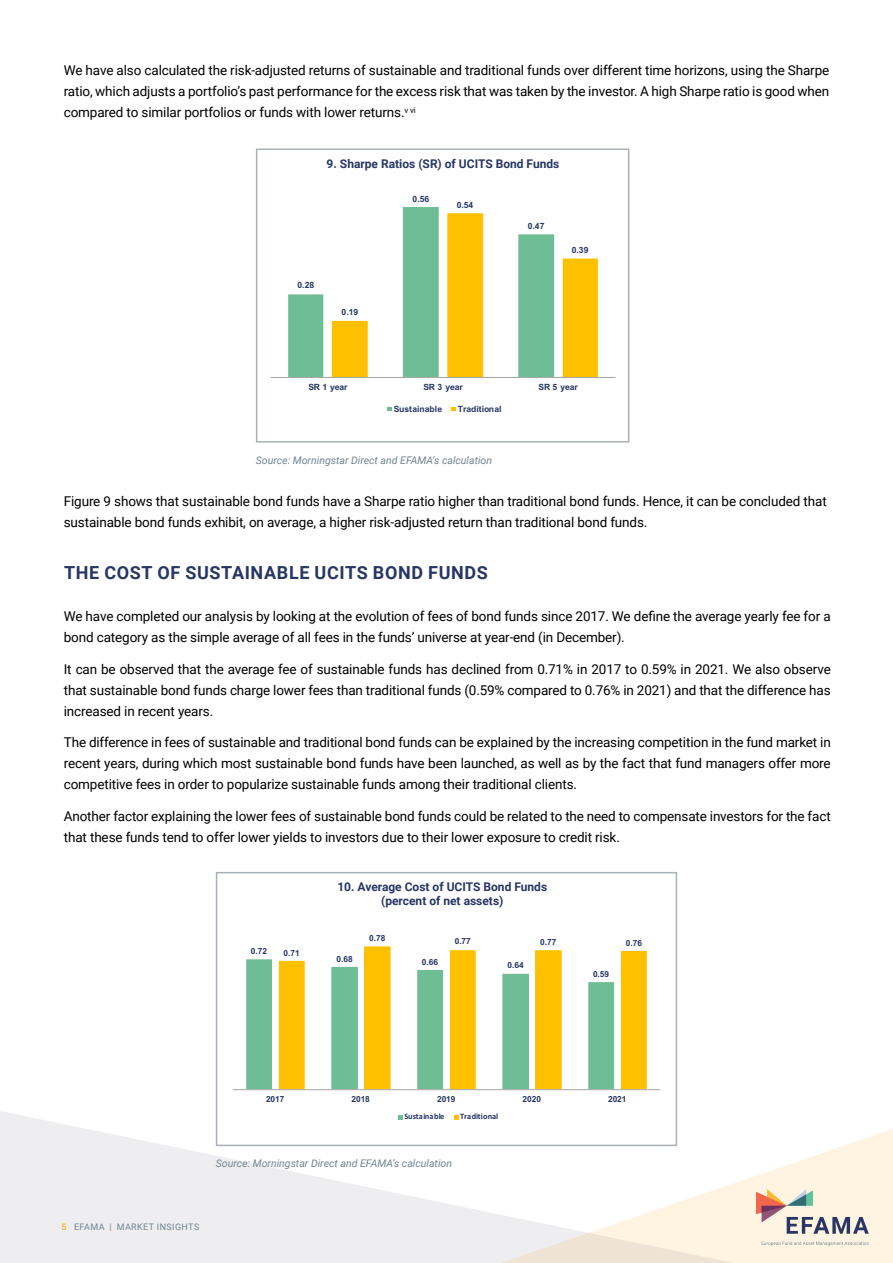
<style>
.page{position:relative;width:893px;height:1263px;background:#fff}
.page>*{position:absolute;margin:0;border:0;box-sizing:border-box;transform-origin:0 0}
.t1{font:700 18px "Roboto";letter-spacing:.035em;color:#273665}
.t2{font:13.5px/21px "Roboto";letter-spacing:-.01em;color:#000;text-align:justify}
.t3{font:700 12px "Roboto";color:#273665}
.t4{font:italic 10.5px "Roboto";color:#6f8490}
.t5{font:9px "Roboto";letter-spacing:.045em;color:#6f8490}
.t6{font:700 8.55px "Arial";letter-spacing:-.01em;color:#263665}
.t7{font:700 8.4px "Arial";letter-spacing:-.01em;color:#263665}
.t8{font:700 8.4px "Calibri";letter-spacing:.01em;color:#263665}
.s1{font-weight:700;color:#fdb933}
</style>
<div class="page">
<svg style="left:734px;top:1129px;width:159px;height:134px;fill:#fff4e2"></svg>
<svg style="left:0;top:1111px;width:734px;height:152px;fill:#eeeef0"></svg>
<svg style="left:762px;top:1241px;width:107px;height:5px"></svg>
<svg style="left:756px;top:1189px;width:113px;height:45px;background:#d5c7be"></svg>
<div style="left:256px;top:148px;width:373px;height:294px;border:2px solid #a9b0ba"></div>
<div style="left:216px;top:872px;width:461px;height:274px;border:2px solid #a9b0ba"></div>
<svg style="left:288px;top:207px;width:151px;height:170px"></svg>
<svg style="left:332px;top:213px;width:266px;height:164px"></svg>
<hr style="left:271px;top:377px;width:344px;height:1px;background:#a6a6a6">
<svg style="left:387px;top:407px;width:5px;height:4px"></svg>
<svg style="left:451px;top:407px;width:5px;height:4px"></svg>
<div style="left:227px;top:921px;width:439px;height:208px;background:#fff"></div>
<svg style="left:246px;top:959px;width:33px;height:130px;fill:#6fbd95"></svg>
<svg style="left:279px;top:946px;width:368px;height:143px"></svg>
<hr style="left:233px;top:1089px;width:427px;height:1px;background:#a6a6a6">
<svg style="left:398px;top:1115px;width:5px;height:5px"></svg>
<svg style="left:454px;top:1115px;width:4px;height:5px"></svg>
<p class="t2" style="left:64px;top:59px;width:767px">We have also calculated the risk-adjusted returns of sustainable and traditional funds over different time horizons, using the Sharpe ratio, which adjusts a portfolio’s past performance for the excess risk that was taken by the investor. A high Sharpe ratio is good when compared to similar portfolios or funds with lower returns.<sup>v</sup> <sup>vi</sup></p>
<p class="t3" style="left:327px;top:155px;width:234px">9. Sharpe Ratios (SR) of UCITS Bond Funds</p>
<p class="t6" style="left:298px;top:279px;width:18px">0.28</p>
<p class="t6" style="left:342px;top:306px;width:18px">0.19</p>
<p class="t6" style="left:413px;top:193px;width:18px">0.56</p>
<p class="t6" style="left:457px;top:199px;width:18px">0.54</p>
<p class="t6" style="left:528px;top:220px;width:18px">0.47</p>
<p class="t6" style="left:572px;top:244px;width:18px">0.39</p>
<p class="t6" style="left:308px;top:381px;width:41px">SR 1 year</p>
<p class="t6" style="left:423px;top:381px;width:41px">SR 3 year</p>
<p class="t6" style="left:539px;top:381px;width:41px">SR 5 year</p>
<p class="t6" style="left:394px;top:403px;width:50px">Sustainable</p>
<p class="t6" style="left:458px;top:403px;width:45px">Traditional</p>
<p class="t4" style="left:256px;top:452px;width:238px">Source: Morningstar Direct and EFAMA’s calculation</p>
<p class="t2" style="left:64px;top:490px;width:764px">Figure 9 shows that sustainable bond funds have a Sharpe ratio higher than traditional bond funds. Hence, it can be concluded that sustainable bond funds exhibit, on average, a higher risk-adjusted return than traditional bond funds.</p>
<p class="t1" style="left:64px;top:560px;width:425px">THE COST OF SUSTAINABLE UCITS BOND FUNDS</p>
<p class="t2" style="left:64px;top:605px;width:768px">We have completed our analysis by looking at the evolution of fees of bond funds since 2017. We define the average yearly fee for a bond category as the simple average of all fees in the funds’ universe at year-end (in December).</p>
<p class="t2" style="left:64px;top:658px;width:768px">It can be observed that the average fee of sustainable funds has declined from 0.71% in 2017 to 0.59% in 2021. We also observe that sustainable bond funds charge lower fees than traditional funds (0.59% compared to 0.76% in 2021) and that the difference has increased in recent years.</p>
<p class="t2" style="left:64px;top:731px;width:768px">The difference in fees of sustainable and traditional bond funds can be explained by the increasing competition in the fund market in recent years, during which most sustainable bond funds have been launched, as well as by the fact that fund managers offer more competitive fees in order to popularize sustainable funds among their traditional clients.</p>
<p class="t2" style="left:64px;top:805px;width:768px">Another factor explaining the lower fees of sustainable bond funds could be related to the need to compensate investors for the fact that these funds tend to offer lower yields to investors due to their lower exposure to credit risk.</p>
<p class="t3" style="left:337px;top:879px;width:211px">10. Average Cost of UCITS Bond Funds</p>
<p class="t3" style="left:381px;top:892px;width:124px">(percent of net assets)</p>
<p class="t7" style="left:251px;top:945px;width:18px">0.72</p>
<p class="t7" style="left:284px;top:947px;width:18px">0.71</p>
<p class="t7" style="left:369px;top:932px;width:18px">0.78</p>
<p class="t7" style="left:455px;top:935px;width:18px">0.77</p>
<p class="t7" style="left:540px;top:936px;width:18px">0.77</p>
<p class="t7" style="left:626px;top:937px;width:18px">0.76</p>
<p class="t7" style="left:336px;top:953px;width:18px">0.68</p>
<p class="t7" style="left:422px;top:956px;width:18px">0.66</p>
<p class="t7" style="left:507px;top:959px;width:18px">0.64</p>
<p class="t7" style="left:593px;top:968px;width:18px">0.59</p>
<p class="t7" style="left:266px;top:1093px;width:20px">2017</p>
<p class="t7" style="left:352px;top:1093px;width:20px">2018</p>
<p class="t7" style="left:437px;top:1093px;width:20px">2019</p>
<p class="t7" style="left:523px;top:1093px;width:20px">2020</p>
<p class="t7" style="left:608px;top:1093px;width:20px">2021</p>
<p class="t8" style="left:404px;top:1110px;width:41px">Sustainable</p>
<p class="t8" style="left:460px;top:1110px;width:39px">Traditional</p>
<p class="t4" style="left:216px;top:1156px;width:238px">Source: Morningstar Direct and EFAMA’s calculation</p>
<p class="t5" style="left:62px;top:1220px;width:139px"><span class="s1">5</span> EFAMA | MARKET INSIGHTS</p>
</div>
